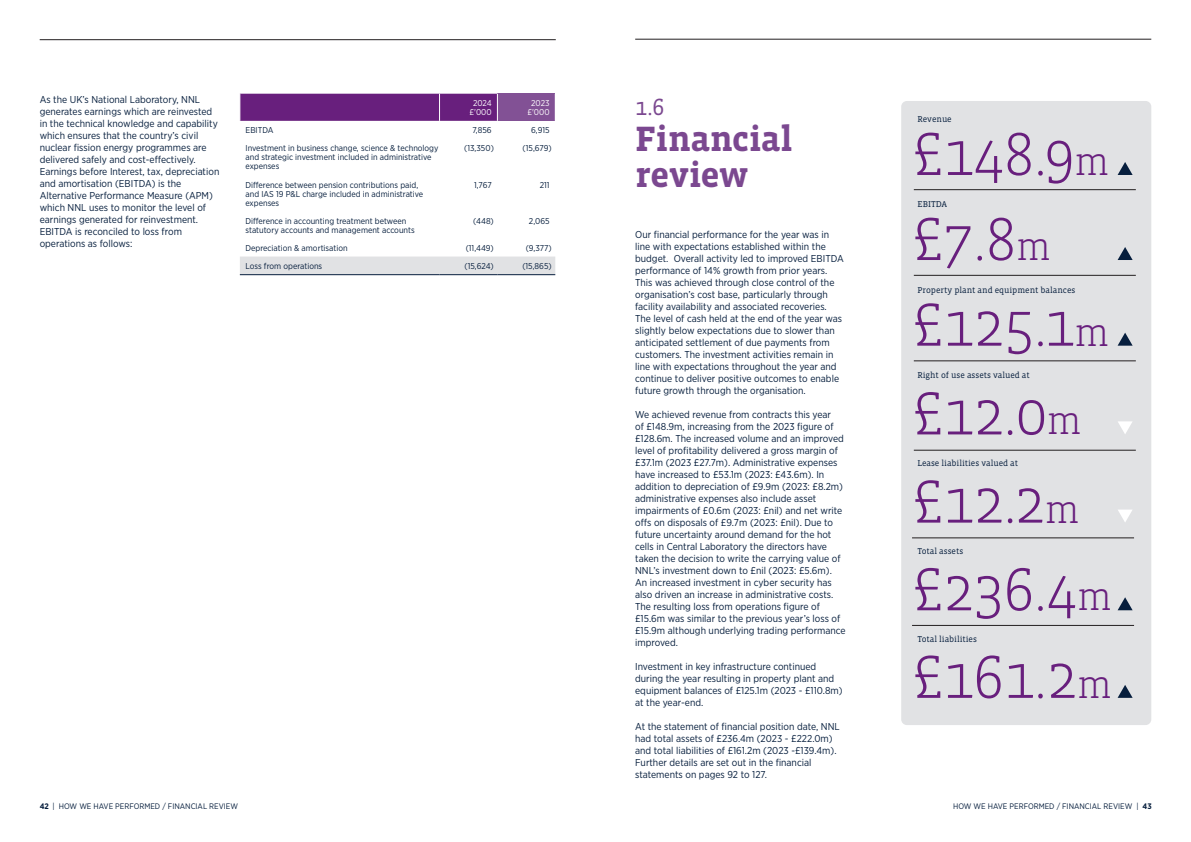
<style>
.page{position:relative;width:1191px;height:842px;background:#fff}
.page>*{position:absolute;margin:0;border:0;box-sizing:border-box;transform-origin:0 0}
.t1{font:300 61.9px/87.1px "Vista Slab OTCE";letter-spacing:-.01em;color:#681f7d}
.t2{font:700 36px/36px "Vista Slab OTCE";letter-spacing:-.01em;color:#7b4890}
.t3{font:24px "Vista Slab OTCE";color:#7b4890}
.t4{font:10px/12px "Gotham Narrow";color:#061e3d}
.t5{font:8.7px "Vista Slab OTCE";color:#061e3d}
.t6{font:8.5px/9px "Gotham Narrow";color:#061e3d}
.t7{font:8.5px/9px "Gotham Narrow";color:#fff;text-align:center}
.t8{font:8px "Gotham Narrow";color:#061e3d}
.s1{font-weight:700}
.s2{font-size:39.3px}
</style>
<div class="page">
<hr style="left:40px;top:39px;width:516px;height:1px;background:#231f20">
<div style="left:497px;top:94px;width:58px;height:27px;background:#825195"></div>
<div style="left:240px;top:257px;width:315px;height:17px;background:#e1e2e4"></div>
<hr style="left:240px;top:274px;width:199px;height:1px;background:#061e3d">
<hr style="left:439px;top:274px;width:58px;height:1px;background:#061e3d">
<hr style="left:497px;top:274px;width:58px;height:1px;background:#061e3d">
<div style="left:240px;top:94px;width:258px;height:27px;background:#681f7d"></div>
<hr style="left:635px;top:39px;width:516px;height:1px;background:#231f20">
<div style="left:901px;top:101px;width:250px;height:624px;background:#e1e2e4;border-radius:6px"></div>
<svg style="left:1117px;top:162px;width:15px;height:13px"></svg>
<svg style="left:1117px;top:247px;width:15px;height:13px"></svg>
<svg style="left:1117px;top:333px;width:15px;height:13px"></svg>
<svg style="left:1118px;top:421px;width:14px;height:13px"></svg>
<svg style="left:1118px;top:510px;width:14px;height:12px"></svg>
<svg style="left:1117px;top:597px;width:15px;height:13px"></svg>
<svg style="left:1117px;top:685px;width:15px;height:13px"></svg>
<hr style="left:913px;top:189px;width:222px;height:1px;background:#231f20">
<hr style="left:913px;top:275px;width:222px;height:1px;background:#231f20">
<hr style="left:913px;top:361px;width:222px;height:1px;background:#231f20">
<hr style="left:913px;top:450px;width:222px;height:1px;background:#231f20">
<hr style="left:912px;top:538px;width:222px;height:1px;background:#231f20">
<hr style="left:912px;top:625px;width:222px;height:1px;background:#231f20">
<p class="t4" style="left:40px;top:93px;width:181px">As the UK’s National Laboratory, NNL generates earnings which are reinvested in the technical knowledge and capability which ensures that the country’s civil nuclear fission energy programmes are delivered safely and cost-effectively.<br>Earnings before Interest, tax, depreciation and amortisation (EBITDA) is the Alternative Performance Measure (APM) which NNL uses to monitor the level of earnings generated for reinvestment.<br>EBITDA is reconciled to loss from operations as follows:</p>
<p class="t7" style="left:469px;top:98px;width:24px">2024 £'000</p>
<p class="t7" style="left:527px;top:98px;width:24px">2023 £'000</p>
<p class="t6" style="left:245px;top:126px;width:29px">EBITDA</p>
<p class="t6" style="left:472px;top:126px;width:21px">7,856</p>
<p class="t6" style="left:531px;top:126px;width:20px">6,915</p>
<p class="t6" style="left:245px;top:144px;width:194px">Investment in business change, science &amp; technology and strategic investment included in administrative expenses</p>
<p class="t6" style="left:464px;top:144px;width:31px">(13,350)</p>
<p class="t6" style="left:522px;top:144px;width:31px">(15,679)</p>
<p class="t6" style="left:245px;top:180px;width:179px">Difference between pension contributions paid, and IAS 19 P&amp;L charge included in administrative expenses</p>
<p class="t6" style="left:474px;top:180px;width:19px">1,767</p>
<p class="t6" style="left:540px;top:180px;width:11px">211</p>
<p class="t6" style="left:245px;top:216px;width:171px">Difference in accounting treatment between statutory accounts and management accounts</p>
<p class="t6" style="left:473px;top:216px;width:22px">(448)</p>
<p class="t6" style="left:529px;top:216px;width:22px">2,065</p>
<p class="t6" style="left:245px;top:243px;width:104px">Depreciation &amp; amortisation</p>
<p class="t6" style="left:466px;top:243px;width:30px">(11,449)</p>
<p class="t6" style="left:526px;top:243px;width:28px">(9,377)</p>
<p class="t6" style="left:245px;top:261px;width:78px">Loss from operations</p>
<p class="t6" style="left:464px;top:261px;width:31px">(15,624)</p>
<p class="t6" style="left:522px;top:261px;width:31px">(15,865)</p>
<p class="t8" style="left:40px;top:801px;width:200px"><span class="s1">42</span> | HOW WE HAVE PERFORMED / FINANCIAL REVIEW</p>
<p class="t3" style="left:635px;top:93px;width:31px">1.6</p>
<p class="t2" style="left:635px;top:120px;width:159px">Financial review</p>
<p class="t4" style="left:635px;top:228px;width:210px">Our financial performance for the year was in line with expectations established within the budget. Overall activity led to improved EBITDA performance of 14% growth from prior years.<br>This was achieved through close control of the organisation’s cost base, particularly through facility availability and associated recoveries.<br>The level of cash held at the end of the year was slightly below expectations due to slower than anticipated settlement of due payments from customers. The investment activities remain in line with expectations throughout the year and continue to deliver positive outcomes to enable future growth through the organisation.</p>
<p class="t4" style="left:635px;top:408px;width:212px">We achieved revenue from contracts this year<br>of £148.9m, increasing from the 2023 figure of £128.6m. The increased volume and an improved level of profitability delivered a gross margin of £37.1m (2023 £27.7m). Administrative expenses have increased to £53.1m (2023: £43.6m). In addition to depreciation of £9.9m (2023: £8.2m) administrative expenses also include asset impairments of £0.6m (2023: £nil) and net write offs on disposals of £9.7m (2023: £nil). Due to future uncertainty around demand for the hot cells in Central Laboratory the directors have taken the decision to write the carrying value of NNL’s investment down to £nil (2023: £5.6m).<br>An increased investment in cyber security has also driven an increase in administrative costs.<br>The resulting loss from operations figure of £15.6m was similar to the previous year’s loss of £15.9m although underlying trading performance improved.</p>
<p class="t4" style="left:635px;top:660px;width:209px">Investment in key infrastructure continued during the year resulting in property plant and equipment balances of £125.1m (2023 - £110.8m) at the year-end.</p>
<p class="t4" style="left:635px;top:720px;width:206px">At the statement of financial position date, NNL had total assets of £236.4m (2023 - £222.0m) and total liabilities of £161.2m (2023 -£139.4m).<br>Further details are set out in the financial statements on pages 92 to 127.</p>
<p class="t5" style="left:917px;top:114px;width:36px">Revenue</p>
<p class="t1" style="left:912px;top:110px;width:201px">£148.9<span class="s2">m </span>£7.8<span class="s2">m </span>£125.1<span class="s2">m </span>£12.0<span class="s2">m </span>£12.2<span class="s2">m </span>£236.4<span class="s2">m </span>£161.2<span class="s2">m</span></p>
<p class="t5" style="left:917px;top:199px;width:31px">EBITDA</p>
<p class="t5" style="left:917px;top:285px;width:159px">Property plant and equipment balances</p>
<p class="t5" style="left:917px;top:370px;width:114px">Right of use assets valued at</p>
<p class="t5" style="left:917px;top:458px;width:102px">Lease liabilities valued at</p>
<p class="t5" style="left:917px;top:546px;width:47px">Total assets</p>
<p class="t5" style="left:917px;top:634px;width:61px">Total liabilities</p>
<p class="t8" style="left:953px;top:801px;width:200px">HOW WE HAVE PERFORMED / FINANCIAL REVIEW | <span class="s1">43</span></p>
</div>
